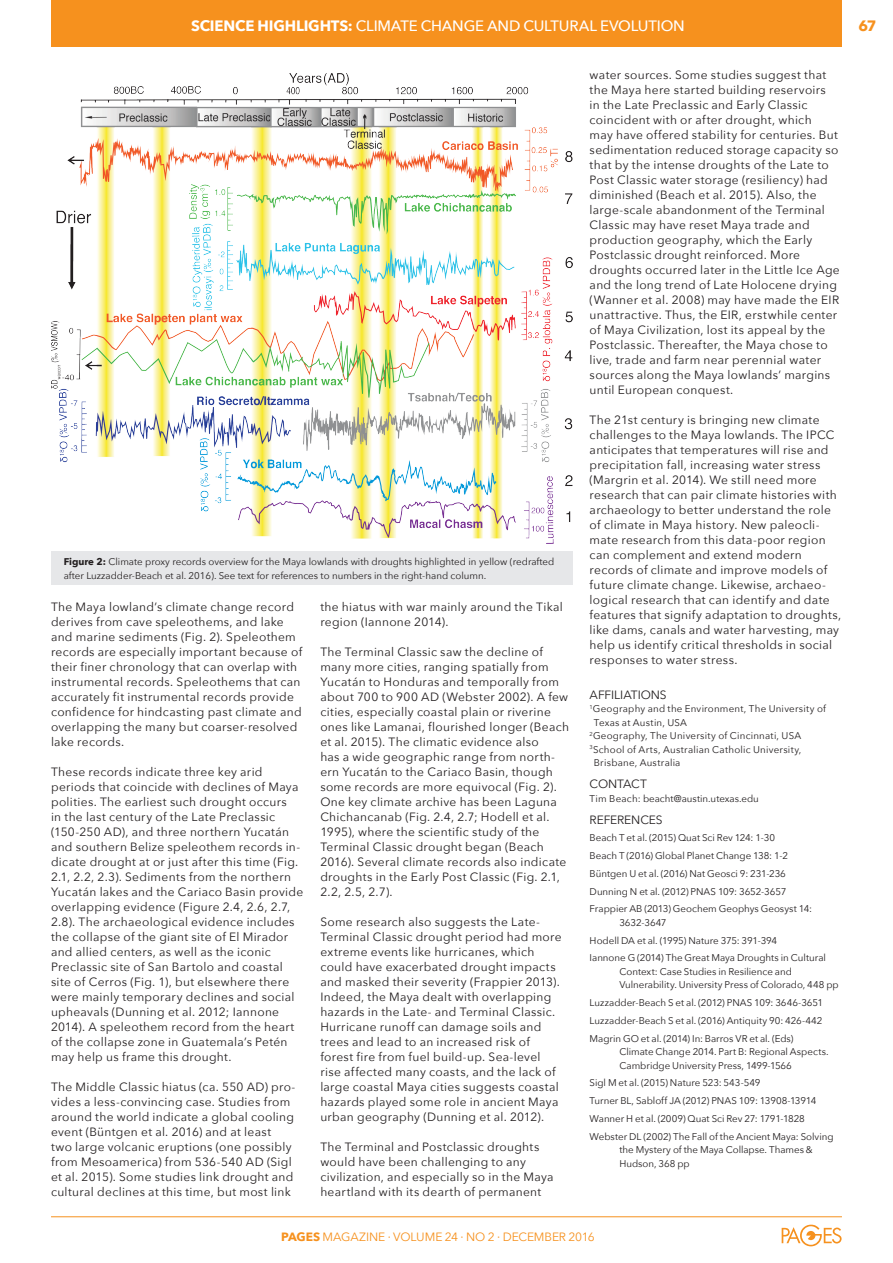
<style>
.page{position:relative;width:893px;height:1263px;background:#fff}
.page>*{position:absolute;margin:0;border:0;box-sizing:border-box;transform-origin:0 0}
.HEADER-Title{font:500 15px "Avenir Next";letter-spacing:-.015em;color:#fff}
.PAGE_NUMBER{font:700 15px "Avenir Next";color:#f6911e}
._3col-text{font:12px/15px "Avenir Next";letter-spacing:.025em;color:#231f20}
.t1{font:12px "Avenir Next";letter-spacing:-.01em;color:#f6911e}
.ARTICLE-INFO-Title{font:12px "Avenir Next";letter-spacing:-.005em;color:#231f20}
.ARTICLE-INFO-Referen{font:9.75px/13.5px "Avenir Next";letter-spacing:-.005em;color:#231f20}
.ARTICLE-Figure_Capti{font:9.75px/13.5px "Avenir Next";color:#231f20}
.ARTICLE-INFO-Authors{font:9.75px/13.5px "Avenir Next";letter-spacing:.02em;color:#231f20}
.ARTICLE-INFO-General{font:9.75px "Avenir Next";color:#231f20}
.s1{font-weight:700}
</style>
<div class="page">
<hr style="left:51px;top:1216px;width:791px;height:1px;background:#f6911e">
<svg style="left:782px;top:1225px;width:60px;height:21px"></svg>
<div style="left:51px;top:0;width:791px;height:46px;background:#f6911e"></div>
<div style="left:51px;top:551px;width:522px;height:34px;background:#e6e7e9"></div>
<img style="left:51px;top:73px;width:522px;height:471px">
<p class="HEADER-Title" style="left:191px;top:13px;width:495px"><span class="s1">SCIENCE HIGHLIGHTS:</span> CLIMATE CHANGE AND CULTURAL EVOLUTION</p>
<p class="PAGE_NUMBER" style="left:858px;top:12px;width:20px">67</p>
<p class="ARTICLE-Figure_Capti" style="left:64px;top:555px;width:492px"><span class="s1">Figure 2:</span> Climate proxy records overview for the Maya lowlands with droughts highlighted in yellow (redrafted after Luzzadder-Beach et al. 2016). See text for references to numbers in the right-hand column.</p>
<p class="_3col-text" style="left:51px;top:599px;width:253px">The Maya lowland’s climate change record derives from cave speleothems, and lake and marine sediments (Fig. 2). Speleothem records are especially important because of their finer chronology that can overlap with instrumental records. Speleothems that can accurately fit instrumental records provide confidence for hindcasting past climate and overlapping the many but coarser-resolved lake records.</p>
<p class="_3col-text" style="left:51px;top:764px;width:254px">These records indicate three key arid periods that coincide with declines of Maya polities. The earliest such drought occurs<br>in the last century of the Late Preclassic (150-250 AD), and three northern Yucatán and southern Belize speleothem records in&shy;dicate drought at or just after this time (Fig.<br>2.1, 2.2, 2.3). Sediments from the northern Yucatán lakes and the Cariaco Basin provide overlapping evidence (Figure 2.4, 2.6, 2.7, 2.8). The archaeological evidence includes the collapse of the giant site of El Mirador and allied centers, as well as the iconic Preclassic site of San Bartolo and coastal site of Cerros (Fig. 1), but elsewhere there were mainly temporary declines and social upheavals (Dunning et al. 2012; Iannone 2014). A speleothem record from the heart of the collapse zone in Guatemala’s Petén may help us frame this drought.</p>
<p class="_3col-text" style="left:51px;top:1079px;width:246px">The Middle Classic hiatus (ca. 550 AD) pro&shy;vides a less-convincing case. Studies from around the world indicate a global cooling event (Büntgen et al. 2016) and at least<br>two large volcanic eruptions (one possibly from Mesoamerica) from 536-540 AD (Sigl et al. 2015). Some studies link drought and cultural declines at this time, but most link</p>
<p class="_3col-text" style="left:320px;top:599px;width:244px">the hiatus with war mainly around the Tikal region (Iannone 2014).</p>
<p class="_3col-text" style="left:320px;top:644px;width:250px">The Terminal Classic saw the decline of many more cities, ranging spatially from Yucatán to Honduras and temporally from about 700 to 900 AD (Webster 2002). A few cities, especially coastal plain or riverine ones like Lamanai, flourished longer (Beach et al. 2015). The climatic evidence also<br>has a wide geographic range from north&shy;ern Yucatán to the Cariaco Basin, though some records are more equivocal (Fig. 2).<br>One key climate archive has been Laguna Chichancanab (Fig. 2.4, 2.7; Hodell et al.<br>1995), where the scientific study of the Terminal Classic drought began (Beach 2016). Several climate records also indicate droughts in the Early Post Classic (Fig. 2.1, 2.2, 2.5, 2.7).</p>
<p class="_3col-text" style="left:320px;top:914px;width:243px">Some research also suggests the Late-Terminal Classic drought period had more extreme events like hurricanes, which could have exacerbated drought impacts and masked their severity (Frappier 2013).<br>Indeed, the Maya dealt with overlapping hazards in the Late- and Terminal Classic.<br>Hurricane runoff can damage soils and trees and lead to an increased risk of forest fire from fuel build-up. Sea-level rise affected many coasts, and the lack of large coastal Maya cities suggests coastal hazards played some role in ancient Maya urban geography (Dunning et al. 2012).</p>
<p class="_3col-text" style="left:320px;top:1139px;width:235px">The Terminal and Postclassic droughts would have been challenging to any civilization, and especially so in the Maya heartland with its dearth of permanent</p>
<p class="_3col-text" style="left:590px;top:67px;width:252px">water sources. Some studies suggest that the Maya here started building reservoirs<br>in the Late Preclassic and Early Classic coincident with or after drought, which<br>may have offered stability for centuries. B ut sedimentation reduced storage capacity so that by the intense droughts of the Late to Post Classic water storage (resiliency) had diminished (Beach et al. 2015). Also, the large-scale abandonment of the Terminal Classic may have reset Maya trade and production geography, which the Early Postclassic drought reinforced. More droughts occurred later in the Little Ice Age and the long trend of Late Holocene drying (Wanner et al. 2008) may have made the EIR unattractive. Thus, the EIR, erstwhile center of Maya Civilization, lost its appeal by the Postclassic. Thereafter, the Maya chose to live, trade and farm near perennial water sources along the Maya lowlands’ margins until European conquest.</p>
<p class="_3col-text" style="left:590px;top:412px;width:253px">The 21st century is bringing new climate challenges to the Maya lowlands. The IPCC anticipates that temperatures will rise and precipitation fall, increasing water stress (Margrin et al. 2014). We still need more research that can pair climate histories with archaeology to better understand the role of climate in Maya history. New paleocli&shy;mate research from this data-poor region can complement and extend modern records of climate and improve models of future climate change. Likewise, archaeo&shy;logical research that can identify and date features that signify adaptation to droughts, like dams, canals and water harvesting, may help us identify critical thresholds in social responses to water stress.</p>
<p class="ARTICLE-INFO-Title" style="left:590px;top:684px;width:79px">AFFILIATIONS</p>
<p class="ARTICLE-INFO-Authors" style="left:594px;top:701px;width:234px;text-indent:-4px"><sup>1</sup>Geography and the Environment, The University of<br>Texas at Austin, USA</p>
<p class="ARTICLE-INFO-Authors" style="left:590px;top:728px;width:213px"><sup>2</sup>Geography, The University of Cincinnati, USA</p>
<p class="ARTICLE-INFO-Authors" style="left:594px;top:742px;width:209px;text-indent:-4px"><sup>3</sup>School of Arts, Australian Catholic University,<br>B risbane, Australia</p>
<p class="ARTICLE-INFO-Title" style="left:590px;top:774px;width:59px">CONTACT</p>
<p class="ARTICLE-INFO-General" style="left:590px;top:790px;width:171px">Tim Beach: beacht@austin.utexas.edu</p>
<p class="ARTICLE-INFO-Title" style="left:590px;top:809px;width:75px">REFERENCES</p>
<p class="ARTICLE-INFO-Referen" style="left:590px;top:831px;width:187px">Beach T et al. (2015) Quat Sci Rev 124: 1-30</p>
<p class="ARTICLE-INFO-Referen" style="left:590px;top:848px;width:200px">Beach T (2016) Global Planet Change 138: 1-2</p>
<p class="ARTICLE-INFO-Referen" style="left:590px;top:866px;width:198px">Büntgen U et al. (2016) Nat Geosci 9: 231-236</p>
<p class="ARTICLE-INFO-Referen" style="left:590px;top:884px;width:198px">Dunning N et al. (2012) PNAS 109: 3652-3657</p>
<p class="ARTICLE-INFO-Referen" style="left:619px;top:902px;width:194px;text-indent:-30px">Frappier AB (2013) Geochem Geophys Geosyst 14:<br>3632-3647</p>
<p class="ARTICLE-INFO-Referen" style="left:590px;top:933px;width:189px">Hodell DA et al. (1995) Nature 375: 391-394</p>
<p class="ARTICLE-INFO-Referen" style="left:619px;top:951px;width:221px;text-indent:-30px">Iannone G (2014) The Great Maya Droughts in Cultural<br>Context: Case Studies in Resilience and<br>Vulnerability. University Press of Colorado, 448 pp</p>
<p class="ARTICLE-INFO-Referen" style="left:590px;top:996px;width:235px">Luzzadder-Beach S et al. (2012) PNAS 109: 3646-3651</p>
<p class="ARTICLE-INFO-Referen" style="left:590px;top:1013px;width:234px">Luzzadder-Beach S et al. (2016) Antiquity 90: 426-442</p>
<p class="ARTICLE-INFO-Referen" style="left:619px;top:1031px;width:211px;text-indent:-30px">Magrin GO et al. (2014) In: Barros VR et al. (Eds)<br>Climate Change 2014. Part B: Regional Aspects.<br>Cambridge University Press, 1499-1566</p>
<p class="ARTICLE-INFO-Referen" style="left:590px;top:1076px;width:172px">Sigl M et al. (2015) Nature 523: 543-549</p>
<p class="ARTICLE-INFO-Referen" style="left:590px;top:1094px;width:228px">Turner B L, Sabloff JA (2012) PNAS 109: 13908-13914</p>
<p class="ARTICLE-INFO-Referen" style="left:590px;top:1111px;width:217px">Wanner H et al. (2009) Quat Sci Rev 27: 1791-1828</p>
<p class="ARTICLE-INFO-Referen" style="left:619px;top:1129px;width:216px;text-indent:-30px">Webster DL (2002) The Fall of the Ancient Maya: Solving the Mystery of the Maya Collapse. Thames &amp;<br>Hudson, 368 pp</p>
<p class="t1" style="left:281px;top:1227px;width:315px"><span class="s1">PAGES</span> MAGAZINE ∙ VOLUME 24 ∙ NO 2 ∙ Decem ber 2016</p>
</div>
